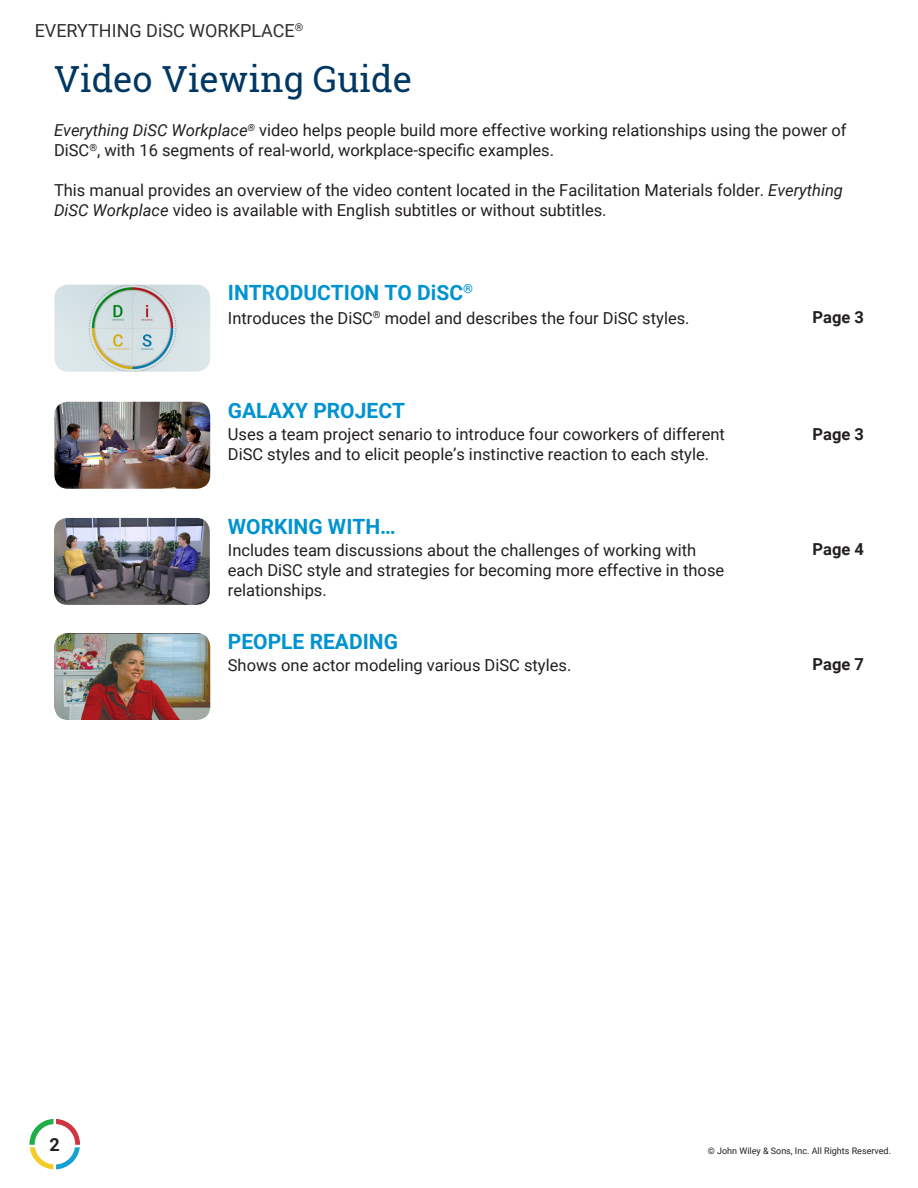
<style>
.page{position:relative;width:918px;height:1188px;background:#fff}
.page>*{position:absolute;margin:0;border:0;box-sizing:border-box;transform-origin:0 0}
.t1{font:36px "Roboto Slab";color:#003763}
.t2{font:700 21px "Roboto";color:#0093d0}
.t3{font:18px "Roboto";color:#303030}
.t4{font:700 18px "Roboto";color:#231f20}
.t5{font:16.5px/19.8px "Roboto";color:#231f20}
.t6{font:700 16.5px "Roboto";color:#231f20}
.t7{font:9px "Roboto";color:#231f20}
.s1{font-style:italic}
</style>
<div class="page">
<svg style="left:29px;top:1119px;width:51px;height:50px"></svg>
<div style="left:35px;top:1124px;width:40px;height:41px;background:#fff;border-radius:50%"></div>
<img style="left:54px;top:285px;width:156px;height:87px">
<img style="left:54px;top:402px;width:156px;height:87px">
<img style="left:54px;top:518px;width:156px;height:87px">
<img style="left:54px;top:633px;width:156px;height:87px">
<p class="t3" style="left:35px;top:18px;width:270px">EVERYTHING DiSC WORKPLACE<sup>®</sup></p>
<p class="t1" style="left:54px;top:54px;width:360px">Video Viewing Guide</p>
<p class="t5" style="left:54px;top:120px;width:794px"><span class="s1">Everything DiSC Workplace</span><sup>®</sup> video helps people build more effective working relationships using the power of<br>DiSC<sup>®</sup>, with 16 segments of real-world, workplace-specific examples.</p>
<p class="t5" style="left:54px;top:180px;width:791px">This manual provides an overview of the video content located in the Facilitation Materials folder. <span class="s1">Everything<br>DiSC Workplace</span> video is available with English subtitles or without subtitles.</p>
<p class="t2" style="left:228px;top:278px;width:247px">INTRODUCTION TO DiSC<sup>®</sup></p>
<p class="t5" style="left:228px;top:308px;width:463px">Introduces the DiSC<sup>®</sup> model and describes the four DiSC styles.</p>
<p class="t2" style="left:228px;top:395px;width:179px">GALAXY PROJECT</p>
<p class="t5" style="left:228px;top:424px;width:499px">Uses a team project senario to introduce four coworkers of different<br>DiSC styles and to elicit people’s instinctive reaction to each style.</p>
<p class="t2" style="left:228px;top:512px;width:169px">WORKING WITH…</p>
<p class="t5" style="left:228px;top:540px;width:498px">Includes team discussions about the challenges of working with each DiSC style and strategies for becoming more effective in those relationships.</p>
<p class="t2" style="left:228px;top:627px;width:172px">PEOPLE READING</p>
<p class="t5" style="left:228px;top:655px;width:345px">Shows one actor modeling various DiSC styles.</p>
<p class="t6" style="left:813px;top:305px;width:53px">Page 3</p>
<p class="t6" style="left:813px;top:422px;width:53px">Page 3</p>
<p class="t6" style="left:813px;top:537px;width:53px">Page 4</p>
<p class="t6" style="left:813px;top:652px;width:53px">Page 7</p>
<p class="t4" style="left:50px;top:1132px;width:12px">2</p>
<p class="t7" style="left:708px;top:1145px;width:185px">© John Wiley &amp; Sons, Inc. All Rights Reserved.</p>
</div>
